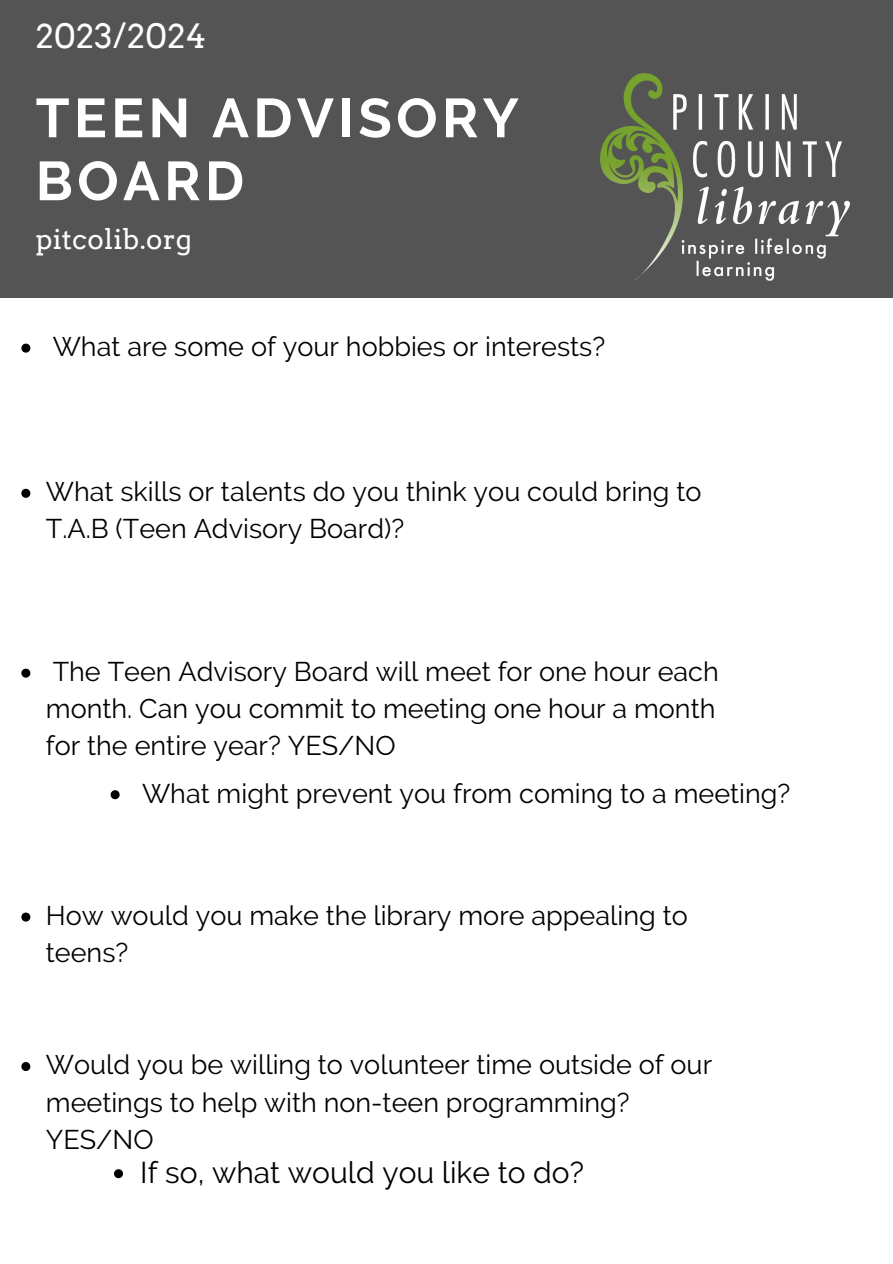
<style>
.page{position:relative;width:893px;height:1264px;background:#fff}
.page>*{position:absolute;margin:0;border:0;box-sizing:border-box;transform-origin:0 0}
.t1{font:700 54.75px/63px "Raleway";letter-spacing:.08em;color:#fff}
.t2{font:33.45px "Arvo";letter-spacing:.01em;color:#fff}
.t3{font:30px "Raleway";color:#000}
.t4{font:27.45px "Arvo";letter-spacing:.01em;color:#fff}
.t5{font:27px/37px "Raleway";color:#000}
</style>
<div class="page">
<div style="left:0;top:0;width:892px;height:297px;background:#545454"></div>
<svg style="left:21px;top:343px;width:9px;height:9px"></svg>
<svg style="left:21px;top:489px;width:9px;height:9px"></svg>
<svg style="left:21px;top:668px;width:9px;height:9px"></svg>
<svg style="left:111px;top:790px;width:9px;height:9px"></svg>
<svg style="left:21px;top:912px;width:9px;height:9px"></svg>
<svg style="left:21px;top:1062px;width:9px;height:9px"></svg>
<svg style="left:114px;top:1169px;width:9px;height:9px"></svg>
<img style="left:601px;top:73px;width:248px;height:207px">
<p class="t2" style="left:36px;top:16px;width:172px">2023/2024</p>
<p class="t1" style="left:36px;top:86px;width:484px">TEEN ADVISORY<br>BOARD</p>
<p class="t4" style="left:36px;top:222px;width:158px">pitcolib.org</p>
<p class="t5" style="left:53px;top:328px;width:554px">What are some of your hobbies or interests?</p>
<p class="t5" style="left:46px;top:473px;width:657px">What skills or talents do you think you could bring to<br>T.A.B (Teen Advisory Board)?</p>
<p class="t5" style="left:46px;top:653px;width:674px">The Teen Advisory Board will meet for one hour each month. Can you commit to meeting one hour a month for the entire year? YES/NO</p>
<p class="t5" style="left:142px;top:774px;width:650px">What might prevent you from coming to a meeting?</p>
<p class="t5" style="left:46px;top:896px;width:643px">How would you make the library more appealing to teens?</p>
<p class="t5" style="left:46px;top:1046px;width:667px">Would you be willing to volunteer time outside of our meetings to help with non-teen programming?<br>YES/NO</p>
<p class="t3" style="left:140px;top:1154px;width:445px">If so, what would you like to do?</p>
</div>
